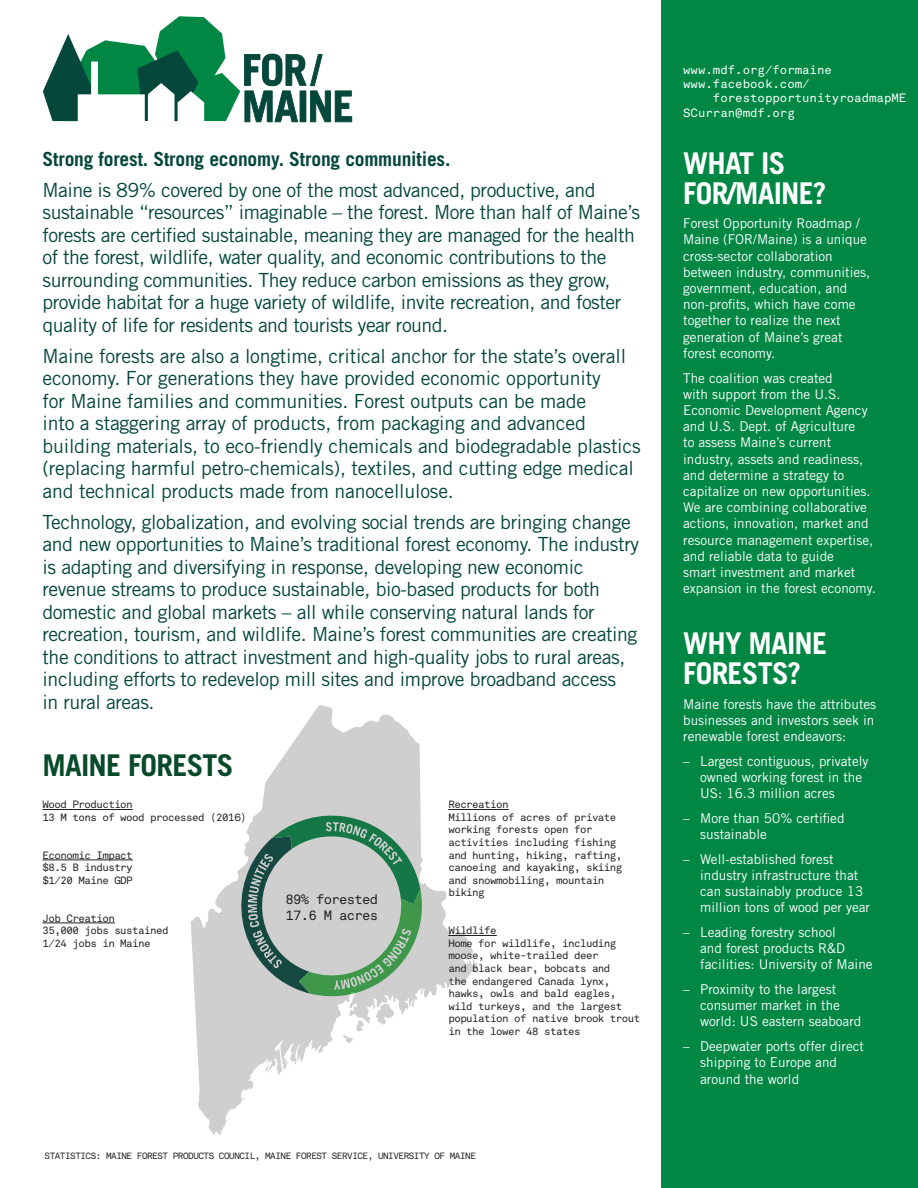
<style>
.page{position:relative;width:918px;height:1188px;background:#fff}
.page>*{position:absolute;margin:0;border:0;box-sizing:border-box;transform-origin:0 0}
.t1{font:700 30px/30px "Trade Gothic";letter-spacing:-.025em;color:#fff}
.t2{font:700 30px "Trade Gothic";letter-spacing:-.025em;color:#084a29}
.t3{font:19.5px/22.5px "Trade Gothic";letter-spacing:-.02em;color:#05473b}
.t4{font:700 19.5px "Trade Gothic";letter-spacing:-.01em;color:#05473b}
.t5{font:13.5px/16.2px "Trade Gothic";color:#fff}
.t6{font:13.5px "Akkurat Mono";letter-spacing:-.05em;color:#231f20}
.t7{font:12px "Akkurat Mono";color:#fff}
.t8{font:10.5px/12.6px "Akkurat Mono";letter-spacing:-.05em;color:#231f20}
.t9{font:9px "Akkurat Mono";letter-spacing:-.05em;color:#231f20}
</style>
<div class="page">
<svg style="left:191px;top:705px;width:287px;height:430px"></svg>
<div style="left:662px;top:0;width:256px;height:1188px;background:#008744"></div>
<hr style="left:43px;top:809px;width:90px;height:1px;background:#231f20">
<hr style="left:43px;top:860px;width:90px;height:1px;background:#231f20">
<hr style="left:43px;top:923px;width:72px;height:1px;background:#231f20">
<hr style="left:448px;top:809px;width:61px;height:1px;background:#231f20">
<hr style="left:448px;top:935px;width:49px;height:1px;background:#231f20">
<svg style="left:43px;top:16px;width:309px;height:106px"></svg>
<svg style="left:238px;top:804px;width:189px;height:193px;background:#a5b9ae"></svg>
<p class="t4" style="left:43px;top:147px;width:409px">Strong forest. Strong economy. Strong communities.</p>
<p class="t3" style="left:43px;top:178px;width:599px">Maine is 89% covered by one of the most advanced, productive, and sustainable “resources” imaginable – the forest. More than half of Maine’s forests are certified sustainable, meaning they are managed for the health of the forest, wildlife, water quality, and economic contributions to the surrounding communities. They reduce carbon emissions as they grow, provide habitat for a huge variety of wildlife, invite recreation, and foster quality of life for residents and tourists year round.</p>
<p class="t3" style="left:43px;top:344px;width:600px">Maine forests are also a longtime, critical anchor for the state’s overall economy. For generations they have provided economic opportunity<br>for Maine families and communities. Forest outputs can be made<br>into a staggering array of products, from packaging and advanced building materials, to eco-friendly chemicals and biodegradable plastics (replacing harmful petro-chemicals), textiles, and cutting edge medical and technical products made from nanocellulose.</p>
<p class="t3" style="left:43px;top:510px;width:598px">Technology, globalization, and evolving social trends are bringing change and new opportunities to Maine’s traditional forest economy. The industry is adapting and diversifying in response, developing new economic revenue streams to produce sustainable, bio-based products for both domestic and global markets – all while conserving natural lands for recreation, tourism, and wildlife. Maine’s forest communities are creating the conditions to attract investment and high-quality jobs to rural areas, including efforts to redevelop mill sites and improve broadband access<br>in rural areas.</p>
<p class="t2" style="left:43px;top:747px;width:193px">MAINE FORESTS</p>
<p class="t8" style="left:43px;top:799px;width:92px">Wood Production</p>
<p class="t8" style="left:43px;top:811px;width:206px">13 M tons of wood processed (2016)</p>
<p class="t8" style="left:43px;top:849px;width:92px">Economic Impact</p>
<p class="t8" style="left:43px;top:862px;width:92px">$8.5 B industry</p>
<p class="t8" style="left:43px;top:874px;width:92px">$1/20 Maine GDP</p>
<p class="t8" style="left:43px;top:912px;width:74px">Job Creation</p>
<p class="t8" style="left:43px;top:925px;width:128px">35,000 jobs sustained</p>
<p class="t8" style="left:43px;top:937px;width:110px">1/24 jobs in Maine</p>
<p class="t6" style="left:285px;top:891px;width:95px">89% forested</p>
<p class="t6" style="left:285px;top:907px;width:95px">17.6 M acres</p>
<p class="t8" style="left:448px;top:799px;width:62px">Recreation</p>
<p class="t8" style="left:448px;top:811px;width:176px">Millions of acres of private working forests open for activities including fishing and hunting, hiking, rafting, canoeing and kayaking, skiing and snowmobiling, mountain biking</p>
<p class="t8" style="left:448px;top:925px;width:50px">Wildlife</p>
<p class="t8" style="left:448px;top:937px;width:194px">Home for wildlife, including moose, white-trailed deer<br>and black bear, bobcats and<br>the endangered Canada lynx, hawks, owls and bald eagles, wild turkeys, and the largest population of native brook trout in the lower 48 states</p>
<p class="t9" style="left:45px;top:1150px;width:433px">STATISTICS: MAINE FOREST PRODUCTS COUNCIL, MAINE FOREST SERVICE, UNIVERSITY OF MAINE</p>
<p class="t7" style="left:683px;top:62px;width:150px">www.mdf.org/formaine</p>
<p class="t7" style="left:683px;top:77px;width:128px">www.facebook.com/</p>
<p class="t7" style="left:713px;top:91px;width:195px">forestopportunityroadmapME</p>
<p class="t7" style="left:683px;top:105px;width:113px">SCurran@mdf.org</p>
<p class="t1" style="left:683px;top:147px;width:145px">WHAT IS<br>FOR/MAINE?</p>
<p class="t5" style="left:683px;top:215px;width:189px">Forest Opportunity Roadmap /<br>Maine (FOR/Maine) is a unique cross-sector collaboration between industry, communities, government, education, and non-profits, which have come together to realize the next generation of Maine’s great forest economy.</p>
<p class="t5" style="left:683px;top:369px;width:194px">The coalition was created<br>with support from the U.S.<br>Economic Development Agency and U.S. Dept. of Agriculture<br>to assess Maine’s current industry, assets and readiness, and determine a strategy to capitalize on new opportunities.<br>We are combining collaborative actions, innovation, market and resource management expertise, and reliable data to guide<br>smart investment and market expansion in the forest economy.</p>
<p class="t1" style="left:683px;top:628px;width:146px">WHY MAINE<br>FORESTS?</p>
<p class="t5" style="left:683px;top:695px;width:195px">Maine forests have the attributes businesses and investors seek in renewable forest endeavors:</p>
<p class="t5" style="left:700px;top:753px;width:170px;text-indent:-17px">– Largest contiguous, privately owned working forest in the<br>US: 16.3 million acres</p>
<p class="t5" style="left:700px;top:810px;width:146px;text-indent:-17px">– More than 50% certified sustainable</p>
<p class="t5" style="left:700px;top:851px;width:171px;text-indent:-17px">– Well-established forest industry infrastructure that can sustainably produce 13 million tons of wood per year</p>
<p class="t5" style="left:700px;top:924px;width:174px;text-indent:-17px">– Leading forestry school<br>and forest products R&amp;D facilities: University of Maine</p>
<p class="t5" style="left:700px;top:981px;width:163px;text-indent:-17px">– Proximity to the largest consumer market in the world: US eastern seaboard</p>
<p class="t5" style="left:700px;top:1038px;width:165px;text-indent:-17px">– Deepwater ports offer direct shipping to Europe and around the world</p>
</div>
